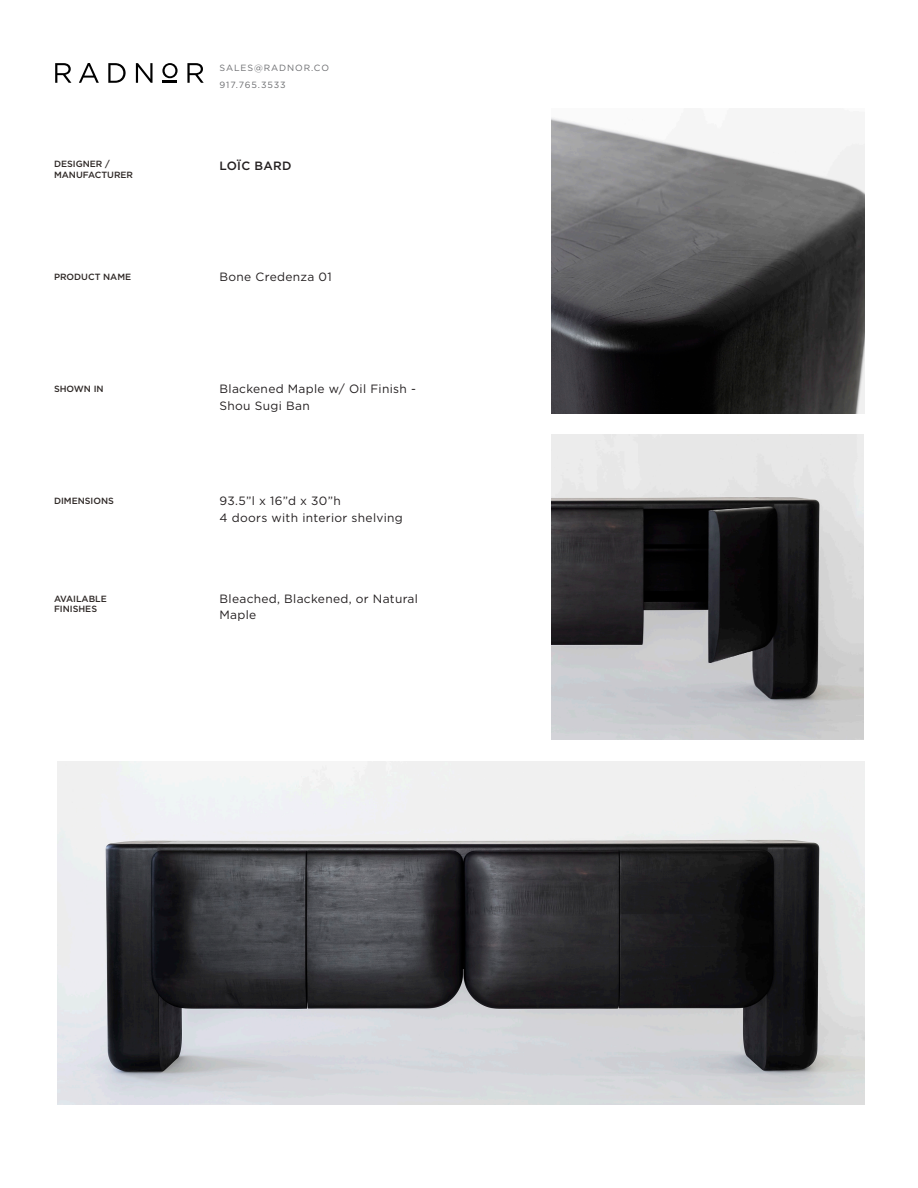
<style>
.page{position:relative;width:918px;height:1188px;background:#fff}
.page>*{position:absolute;margin:0;border:0;box-sizing:border-box;transform-origin:0 0}
.t1{font:12px/16.5px "Gotham";letter-spacing:.025em;color:#231f20}
.t2{font:500 12px "Gotham";letter-spacing:.025em;color:#231f20}
.t3{font:500 9px "Gotham";color:#2e2826}
.t4{font:9px "Gotham";letter-spacing:.1em;color:#6c6d70}
</style>
<div class="page">
<svg style="left:55px;top:63px;width:16px;height:20px"></svg>
<svg style="left:79px;top:63px;width:20px;height:20px"></svg>
<svg style="left:108px;top:63px;width:18px;height:20px"></svg>
<svg style="left:136px;top:63px;width:17px;height:20px"></svg>
<svg style="left:187px;top:63px;width:17px;height:20px"></svg>
<svg style="left:162px;top:63px;width:16px;height:20px"></svg>
<img style="left:551px;top:117px;width:314px;height:296px">
<img style="left:551px;top:435px;width:313px;height:305px">
<img style="left:57px;top:761px;width:808px;height:343px">
<p class="t4" style="left:220px;top:62px;width:111px">SALES@RADNOR.CO</p>
<p class="t4" style="left:220px;top:80px;width:68px">917.765.3533</p>
<p class="t3" style="left:54px;top:158px;width:57px">DESIGNER /</p>
<p class="t3" style="left:54px;top:169px;width:81px">MANUFACTURER</p>
<p class="t2" style="left:220px;top:158px;width:73px">LOÏC BARD</p>
<p class="t3" style="left:54px;top:271px;width:79px">PRODUCT NAME</p>
<p class="t1" style="left:220px;top:268px;width:114px">Bone Credenza 01</p>
<p class="t3" style="left:54px;top:383px;width:51px">SHOWN IN</p>
<p class="t1" style="left:220px;top:380px;width:198px">Blackened Maple w/ Oil Finish -<br>Shou Sugi Ban</p>
<p class="t3" style="left:54px;top:495px;width:61px">DIMENSIONS</p>
<p class="t1" style="left:220px;top:492px;width:123px">93.5”l x 16”d x 30”h</p>
<p class="t1" style="left:220px;top:509px;width:185px">4 doors with interior shelving</p>
<p class="t3" style="left:54px;top:592px;width:54px">AVAILABLE</p>
<p class="t3" style="left:54px;top:603px;width:45px">FINISHES</p>
<p class="t1" style="left:220px;top:590px;width:200px">Bleached, Blackened, or Natural<br>Maple</p>
</div>
